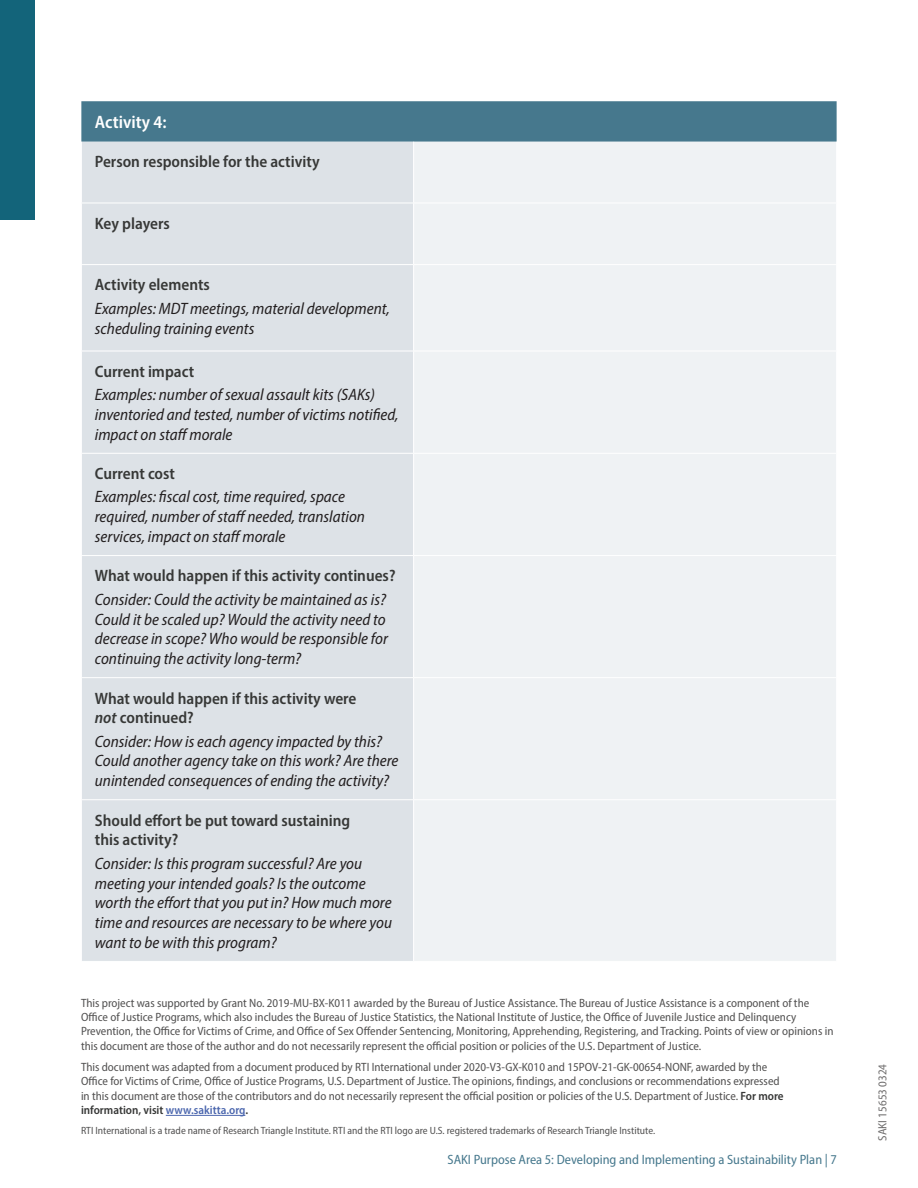
<style>
.page{position:relative;width:918px;height:1188px;background:#fff}
.page>*{position:absolute;margin:0;border:0;box-sizing:border-box;transform-origin:0 0}
.t1{font:600 semi-condensed 18px "Myriad Pro";color:#fff}
.t2{font:italic semi-condensed 16.5px/19.8px "Myriad Pro";color:#231f20}
.t3{font:600 semi-condensed 16.5px/19.8px "Myriad Pro";color:#373837}
.t4{font:semi-condensed 13.5px "Myriad Pro";color:#46788d}
.t5{font:semi-condensed 12px/14.4px "Myriad Pro";color:#525151}
.t6{font:semi-condensed 12px "Myriad Pro";color:#6e6c6c}
.t7{font:semi-condensed 10.5px "Myriad Pro";color:#525151}
.s1{font-weight:600;font-style:normal;color:#373837}
.s2{font-style:italic}
.s3{font-weight:600;color:#373837}
.s4{font-weight:600;color:#4c67ae}
</style>
<div class="page">
<div style="left:0;top:0;width:35px;height:220px;background:#13647a"></div>
<hr style="left:166px;top:1115px;width:79px;height:1px;background:#4c67ae">
<div style="left:81px;top:101px;width:756px;height:41px;background:#46788d"></div>
<div style="left:82px;top:142px;width:331px;height:819px;background:#dde2e7"></div>
<div style="left:414px;top:142px;width:422px;height:819px;background:#eff2f4"></div>
<hr style="left:81px;top:203px;width:333px;height:1px;background:#fff">
<hr style="left:414px;top:203px;width:423px;height:1px;background:#fff">
<hr style="left:81px;top:264px;width:333px;height:1px;background:#fff">
<hr style="left:414px;top:264px;width:423px;height:1px;background:#fff">
<hr style="left:81px;top:351px;width:333px;height:1px;background:#fff">
<hr style="left:414px;top:351px;width:423px;height:1px;background:#fff">
<hr style="left:81px;top:453px;width:333px;height:1px;background:#fff">
<hr style="left:414px;top:453px;width:423px;height:1px;background:#fff">
<hr style="left:81px;top:555px;width:333px;height:1px;background:#fff">
<hr style="left:414px;top:555px;width:423px;height:1px;background:#fff">
<hr style="left:81px;top:677px;width:333px;height:1px;background:#fff">
<hr style="left:414px;top:677px;width:423px;height:1px;background:#fff">
<hr style="left:81px;top:799px;width:333px;height:1px;background:#fff">
<hr style="left:414px;top:799px;width:423px;height:1px;background:#fff">
<h2 class="t1" style="left:95px;top:111px;width:73px">Activity 4:</h2>
<p class="t3" style="left:95px;top:151px;width:226px">Person responsible for the activity</p>
<p class="t3" style="left:95px;top:213px;width:76px">Key players</p>
<p class="t2" style="left:95px;top:273px;width:297px;line-height:23.2px"><span class="s1">Activity elements<br></span>Examples: MDT meetings, material development,</p>
<p class="t2" style="left:95px;top:318px;width:161px">scheduling training events</p>
<p class="t2" style="left:95px;top:360px;width:282px;line-height:23.2px"><span class="s1">Current impact<br></span>Examples: number of sexual assault kits (SAKs)</p>
<p class="t2" style="left:95px;top:404px;width:305px">inventoried and tested, number of victims notified, impact on staff morale</p>
<p class="t2" style="left:95px;top:462px;width:252px;line-height:23.2px"><span class="s1">Current cost<br></span>Examples: fiscal cost, time required, space</p>
<p class="t2" style="left:95px;top:507px;width:272px">required, number of staff needed, translation services, impact on staff morale</p>
<p class="t2" style="left:95px;top:564px;width:302px;line-height:23.2px"><span class="s1">What would happen if this activity continues?<br></span>Consider: Could the activity be maintained as is?</p>
<p class="t2" style="left:95px;top:609px;width:295px">Could it be scaled up? Would the activity need to decrease in scope? Who would be responsible for continuing the activity long-term?</p>
<p class="t3" style="left:95px;top:688px;width:263px">What would happen if this activity were <span class="s2">not</span> continued?</p>
<p class="t2" style="left:95px;top:731px;width:305px">Consider: How is each agency impacted by this?<br>Could another agency take on this work? Are there unintended consequences of ending the activity?</p>
<p class="t3" style="left:95px;top:810px;width:257px">Should effort be put toward sustaining this activity?</p>
<p class="t2" style="left:95px;top:853px;width:299px">Consider: Is this program successful? Are you meeting your intended goals? Is the outcome worth the effort that you put in? How much more time and resources are necessary to be where you want to be with this program?</p>
<p class="t5" style="left:81px;top:995px;width:754px">This project was supported by Grant No. 2019-MU-BX-K011 awarded by the Bureau of Justice Assistance. The Bureau of Justice Assistance is a component of the Office of Justice Programs, which also includes the Bureau of Justice Statistics, the National Institute of Justice, the Office of Juvenile Justice and Delinquency Prevention, the Office for Victims of Crime, and Office of Sex Offender Sentencing, Monitoring, Apprehending, Registering, and Tracking. Points of view or opinions in this document are those of the author and do not necessarily represent the official position or policies of the U.S. Department of Justice.</p>
<p class="t5" style="left:81px;top:1060px;width:704px">This document was adapted from a document produced by RTI International under 2020-V3-GX-K010 and 15POV-21-GK-00654-NONF, awarded by the Office for Victims of Crime, Office of Justice Programs, U.S. Department of Justice. The opinions, findings, and conclusions or recommendations expressed in this document are those of the contributors and do not necessarily represent the official position or policies of the U.S. Department of Justice. <span class="s3">For more information, visit</span> <span class="s4">www.sakitta.org</span><span class="s3">.</span></p>
<p class="t7" style="left:81px;top:1124px;width:576px">RTI International is a trade name of Research Triangle Institute. RTI and the RTI logo are U.S. registered trademarks of Research Triangle Institute.</p>
<p class="t4" style="left:448px;top:1152px;width:391px">SAKI Purpose Area 5: Developing and Implementing a Sustainability Plan | 7</p>
<p class="t6" style="left:875px;top:1141px;width:78px;rotate:-90deg">SAKI 15653 0324</p>
</div>
